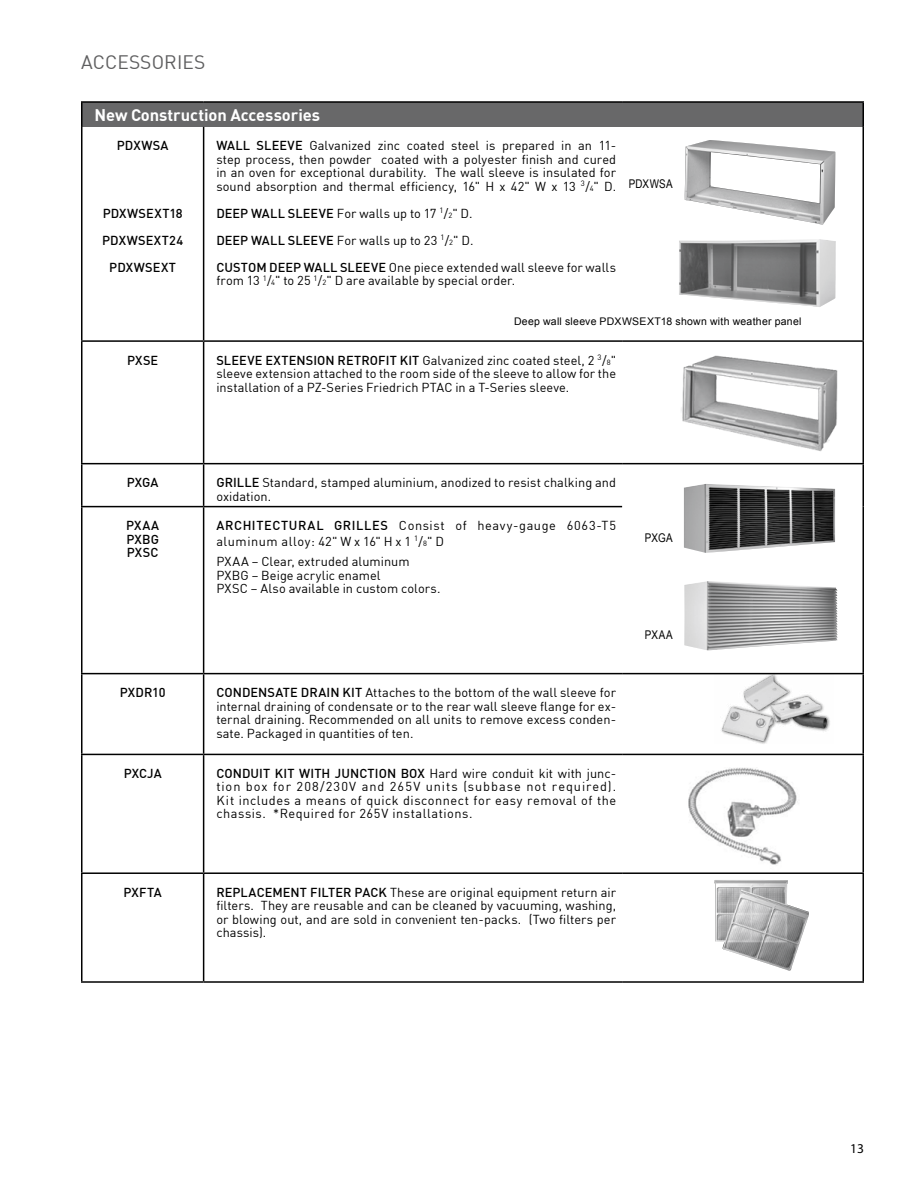
<style>
.page{position:relative;width:918px;height:1188px;background:#fff}
.page>*{position:absolute;margin:0;border:0;box-sizing:border-box;transform-origin:0 0}
.t1{font:19.2px "DIN";letter-spacing:.01em;color:#5e5e5f}
.t2{font:700 16.5px "DIN";letter-spacing:-.005em;color:#fff}
.t3{font:13.5px "Myriad Pro";color:#000}
.t4{font:12.75px/13.5px "DIN";letter-spacing:.005em;color:#000;text-align:justify}
.t5{font:12.75px/15.8px "DIN";letter-spacing:.045em;color:#000}
.t6{font:500 12.75px/27px "DIN";letter-spacing:.01em;color:#000;text-align:center}
.t7{font:12px "Arial Narrow";letter-spacing:.015em;color:#000}
.t8{font:10.5px "Arial";letter-spacing:.025em;color:#000}
.s1{font-weight:500}
.s2{font-size:7.5px}
</style>
<div class="page">
<img style="left:685px;top:140px;width:150px;height:85px">
<img style="left:715px;top:674px;width:118px;height:69px">
<img style="left:684px;top:484px;width:151px;height:69px">
<img style="left:684px;top:581px;width:154px;height:69px">
<div style="left:82px;top:102px;width:781px;height:25px;background:#686869"></div>
<hr style="left:81px;top:101px;width:123px;height:2px;background:#000">
<svg style="left:81px;top:103px;width:1px;height:24px"></svg>
<hr style="left:204px;top:101px;width:418px;height:2px;background:#000">
<hr style="left:622px;top:101px;width:242px;height:2px;background:#000">
<hr style="left:862px;top:103px;width:2px;height:24px;background:#000">
<hr style="left:81px;top:127px;width:1px;height:213px;background:#000">
<hr style="left:81px;top:340px;width:123px;height:2px;background:#000">
<hr style="left:81px;top:342px;width:1px;height:121px;background:#000">
<hr style="left:81px;top:463px;width:123px;height:1px;background:#000">
<hr style="left:81px;top:464px;width:1px;height:42px;background:#000">
<hr style="left:81px;top:506px;width:123px;height:1px;background:#000">
<hr style="left:81px;top:507px;width:1px;height:166px;background:#000">
<hr style="left:81px;top:673px;width:123px;height:1px;background:#000">
<hr style="left:81px;top:674px;width:1px;height:80px;background:#000">
<hr style="left:81px;top:754px;width:123px;height:1px;background:#000">
<hr style="left:81px;top:755px;width:1px;height:117px;background:#000">
<hr style="left:81px;top:872px;width:123px;height:2px;background:#000">
<hr style="left:81px;top:874px;width:1px;height:107px;background:#000">
<hr style="left:81px;top:981px;width:123px;height:2px;background:#000">
<hr style="left:203px;top:464px;width:1px;height:42px;background:#000">
<hr style="left:862px;top:464px;width:2px;height:43px;background:#000">
<hr style="left:862px;top:507px;width:2px;height:166px;background:#000">
<hr style="left:204px;top:506px;width:418px;height:1px;background:#000">
<hr style="left:203px;top:507px;width:1px;height:166px;background:#000">
<hr style="left:204px;top:340px;width:418px;height:2px;background:#000">
<hr style="left:203px;top:342px;width:1px;height:121px;background:#000">
<hr style="left:204px;top:463px;width:418px;height:1px;background:#000">
<hr style="left:204px;top:673px;width:418px;height:1px;background:#000">
<hr style="left:203px;top:674px;width:1px;height:80px;background:#000">
<hr style="left:622px;top:673px;width:242px;height:1px;background:#000">
<hr style="left:862px;top:674px;width:2px;height:80px;background:#000">
<hr style="left:204px;top:754px;width:418px;height:1px;background:#000">
<hr style="left:203px;top:755px;width:1px;height:117px;background:#000">
<hr style="left:622px;top:754px;width:242px;height:1px;background:#000">
<hr style="left:862px;top:755px;width:2px;height:117px;background:#000">
<hr style="left:204px;top:872px;width:418px;height:2px;background:#000">
<hr style="left:203px;top:874px;width:1px;height:107px;background:#000">
<hr style="left:622px;top:872px;width:242px;height:2px;background:#000">
<hr style="left:862px;top:874px;width:2px;height:107px;background:#000">
<hr style="left:204px;top:981px;width:418px;height:2px;background:#000">
<hr style="left:622px;top:981px;width:242px;height:2px;background:#000">
<hr style="left:203px;top:127px;width:1px;height:213px;background:#000">
<hr style="left:862px;top:127px;width:2px;height:213px;background:#000">
<hr style="left:622px;top:340px;width:242px;height:2px;background:#000">
<hr style="left:862px;top:342px;width:2px;height:121px;background:#000">
<hr style="left:622px;top:463px;width:242px;height:1px;background:#000">
<img style="left:688px;top:768px;width:110px;height:97px">
<img style="left:679px;top:239px;width:157px;height:68px">
<img style="left:681px;top:355px;width:157px;height:97px">
<img style="left:715px;top:880px;width:94px;height:91px">
<h1 class="t1" style="left:81px;top:50px;width:126px">ACCESSORIES</h1>
<p class="t2" style="left:94px;top:104px;width:227px">New Construction Accessories</p>
<p class="t6" style="left:117px;top:132px;width:53px">PDXWSA</p>
<p class="t4" style="left:216px;top:139px;width:401px"><span class="s1">WALL SLEEVE</span> Galvanized zinc coated steel is prepared in an 11- step process, then powder coated with a polyester finish and cured in an oven for exceptional durability. The wall sleeve is insulated for sound absorption and thermal efficiency, 16" H x 42" W x 13 <sup>3</sup>/<span class="s2">4</span>" D.</p>
<p class="t4" style="left:216px;top:199px;width:401px;line-height:27px;text-align:left"><span class="s1">DEEP WALL SLEEVE</span> For walls up to 17 <sup>1</sup>/<span class="s2">2</span>" D.<br><span class="s1">DEEP WALL SLEEVE</span> For walls up to 23 <sup>1</sup>/<span class="s2">2</span>" D.<br><span class="s1">CUSTOM DEEP WALL SLEEVE</span> One piece extended wall sleeve for walls</p>
<p class="t4" style="left:216px;top:274px;width:300px">from 13 <sup>1</sup>/<span class="s2">4</span>" to 25 <sup>1</sup>/<span class="s2">2</span>" D are available by special order.</p>
<p class="t6" style="left:102px;top:199px;width:83px">PDXWSEXT18<br>PDXWSEXT24<br>PDXWSEXT</p>
<p class="t7" style="left:629px;top:175px;width:45px">PDXWSA</p>
<p class="t8" style="left:514px;top:314px;width:289px">Deep wall sleeve PDXWSEXT18 shown with weather panel</p>
<p class="t6" style="left:127px;top:346px;width:33px">PXSE</p>
<p class="t4" style="left:216px;top:353px;width:401px"><span class="s1">SLEEVE EXTENSION RETROFIT KIT</span> Galvanized zinc coated steel, 2 <sup>3</sup>/<span class="s2">8</span>" sleeve extension attached to the room side of the sleeve to allow for the installation of a PZ-Series Friedrich PTAC in a T-Series sleeve.</p>
<p class="t6" style="left:127px;top:469px;width:33px">PXGA</p>
<p class="t4" style="left:216px;top:476px;width:401px"><span class="s1">GRILLE</span> Standard, stamped aluminium, anodized to resist chalking and oxidation.</p>
<p class="t6" style="left:126px;top:518px;width:34px;line-height:13.5px;text-align:justify">PXAA PXBG PXSC</p>
<p class="t5" style="left:216px;top:517px;width:401px"><span class="s1">ARCHITECTURAL GRILLES</span> Consist of heavy-gauge 6063-T5 aluminum alloy: 42" W x 16" H x 1 <sup>1</sup>/<span class="s2">8</span>" D</p>
<p class="t4" style="left:216px;top:554px;width:226px;text-align:left">PXAA – Clear, extruded aluminum<br>PXBG – Beige acrylic enamel<br>PXSC – Also available in custom colors.</p>
<p class="t6" style="left:120px;top:679px;width:47px">PXDR10</p>
<p class="t4" style="left:216px;top:685px;width:401px"><span class="s1">CONDENSATE DRAIN KIT</span> Attaches to the bottom of the wall sleeve for internal draining of condensate or to the rear wall sleeve flange for ex&shy;ternal draining. Recommended on all units to remove excess conden&shy;sate. Packaged in quantities of ten.</p>
<p class="t6" style="left:124px;top:759px;width:39px">PXCJA</p>
<p class="t4" style="left:216px;top:766px;width:401px"><span class="s1">CONDUIT KIT WITH JUNCTION BOX</span> Hard wire conduit kit with junc&shy;tion box for 208/230V and 265V units (subbase not required).<br>Kit includes a means of quick disconnect for easy removal of the chassis. *Required for 265V installations.</p>
<p class="t6" style="left:124px;top:878px;width:40px">PXFTA</p>
<p class="t4" style="left:216px;top:885px;width:401px"><span class="s1">REPLACEMENT FILTER PACK</span> These are original equipment return air filters. They are reusable and can be cleaned by vacuuming, washing, or blowing out, and are sold in convenient ten-packs. (Two filters per chassis).</p>
<p class="t7" style="left:645px;top:529px;width:29px">PXGA</p>
<p class="t7" style="left:645px;top:626px;width:29px">PXAA</p>
<p class="t3" style="left:850px;top:1140px;width:15px">13</p>
</div>
